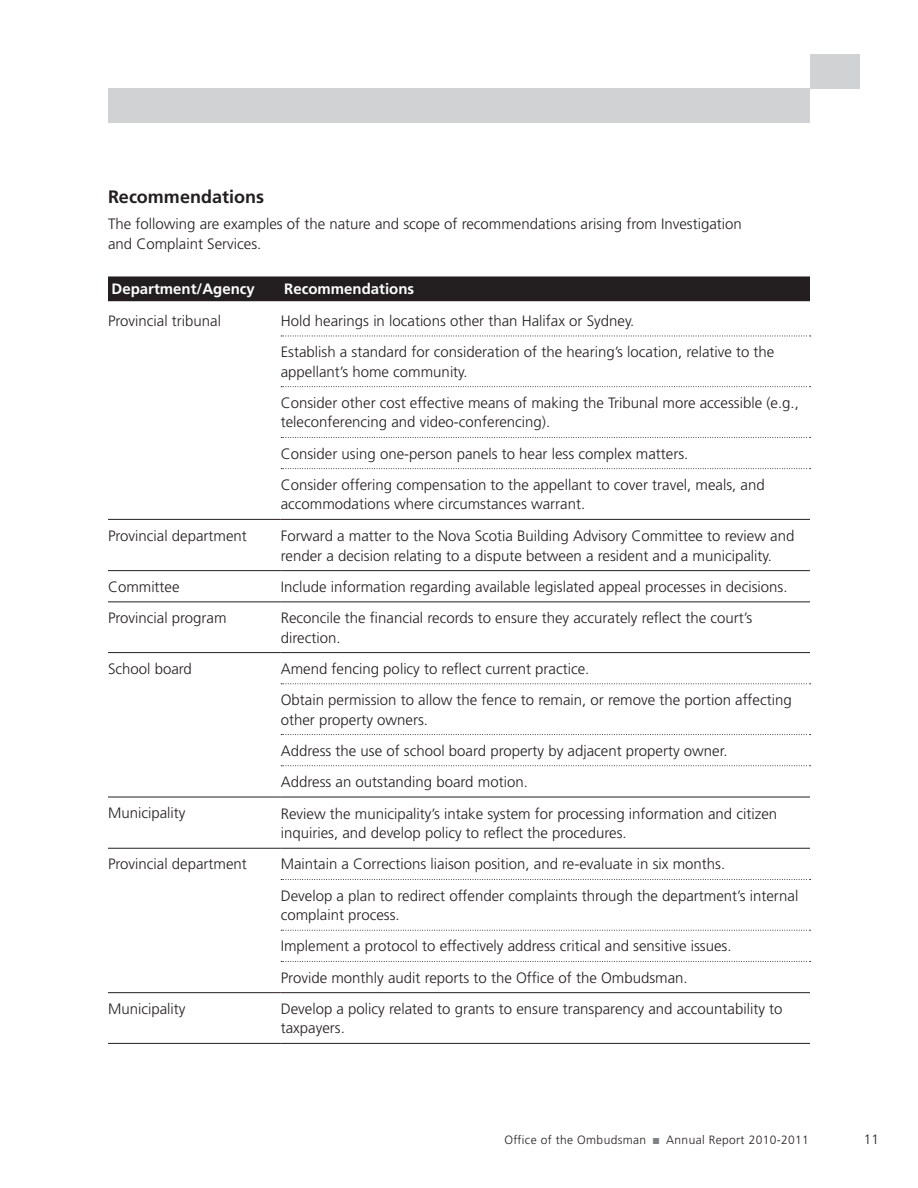
<style>
.page{position:relative;width:918px;height:1188px;background:#fff}
.page>*{position:absolute;margin:0;border:0;box-sizing:border-box;transform-origin:0 0}
.t1{font:700 18px "Frutiger";color:#231f20}
.t2{font:300 15px/31.2px "Frutiger";color:#231f20}
.t3{font:700 15px "Frutiger";color:#fff}
.t4{font:300 13.5px "Frutiger";color:#231f20}
.t5{font:300 12px "Frutiger";letter-spacing:.03em;color:#231f20}
.s1{font-family:"Tech Grapha";font-weight:400;color:#808285}
</style>
<div class="page">
<div style="left:108px;top:88px;width:702px;height:35px;background:#d1d2d4"></div>
<div style="left:810px;top:54px;width:50px;height:35px;background:#d1d2d4"></div>
<div style="left:108px;top:276px;width:702px;height:25px;background:#231f20"></div>
<svg style="left:281px;top:386px;width:530px;height:1px"></svg>
<svg style="left:281px;top:437px;width:530px;height:1px"></svg>
<svg style="left:281px;top:468px;width:530px;height:1px"></svg>
<svg style="left:281px;top:683px;width:530px;height:1px"></svg>
<svg style="left:281px;top:734px;width:530px;height:1px"></svg>
<svg style="left:281px;top:765px;width:530px;height:1px"></svg>
<svg style="left:281px;top:879px;width:530px;height:1px"></svg>
<svg style="left:281px;top:930px;width:530px;height:1px"></svg>
<svg style="left:281px;top:961px;width:530px;height:1px"></svg>
<hr style="left:108px;top:570px;width:173px;height:1px;background:#231f20">
<hr style="left:281px;top:570px;width:529px;height:1px;background:#231f20">
<hr style="left:108px;top:601px;width:173px;height:1px;background:#231f20">
<hr style="left:281px;top:601px;width:529px;height:1px;background:#231f20">
<svg style="left:281px;top:336px;width:530px;height:1px"></svg>
<hr style="left:108px;top:519px;width:173px;height:1px;background:#231f20">
<hr style="left:281px;top:519px;width:529px;height:1px;background:#231f20">
<hr style="left:108px;top:652px;width:173px;height:1px;background:#231f20">
<hr style="left:281px;top:652px;width:529px;height:1px;background:#231f20">
<hr style="left:108px;top:797px;width:173px;height:1px;background:#231f20">
<hr style="left:281px;top:797px;width:529px;height:1px;background:#231f20">
<hr style="left:108px;top:848px;width:173px;height:1px;background:#231f20">
<hr style="left:281px;top:848px;width:529px;height:1px;background:#231f20">
<hr style="left:108px;top:992px;width:173px;height:1px;background:#231f20">
<hr style="left:281px;top:992px;width:529px;height:1px;background:#231f20">
<hr style="left:108px;top:1043px;width:173px;height:1px;background:#231f20">
<hr style="left:281px;top:1043px;width:529px;height:1px;background:#231f20">
<p class="t1" style="left:108px;top:186px;width:158px">Recommendations</p>
<p class="t2" style="left:108px;top:214px;width:636px;line-height:19.5px">The following are examples of the nature and scope of recommendations arising from Investigation and Complaint Services.</p>
<p class="t3" style="left:112px;top:280px;width:145px">Department/Agency</p>
<p class="t3" style="left:284px;top:280px;width:132px">Recommendations</p>
<p class="t2" style="left:108px;top:305px;width:115px">Provincial tribunal</p>
<p class="t2" style="left:281px;top:305px;width:495px">Hold hearings in locations other than Halifax or Sydney.<br>Establish a standard for consideration of the hearing’s location, relative to the</p>
<p class="t2" style="left:281px;top:356px;width:520px">appellant’s home community.<br>Consider other cost effective means of making the Tribunal more accessible (e.g.,</p>
<p class="t2" style="left:281px;top:407px;width:485px">teleconferencing and video-conferencing).<br>Consider using one-person panels to hear less complex matters.<br>Consider offering compensation to the appellant to cover travel, meals, and</p>
<p class="t2" style="left:281px;top:489px;width:306px">accommodations where circumstances warrant.</p>
<p class="t2" style="left:108px;top:520px;width:140px">Provincial department</p>
<p class="t2" style="left:281px;top:526px;width:515px;line-height:19.5px">Forward a matter to the Nova Scotia Building Advisory Committee to review and render a decision relating to a dispute between a resident and a municipality.</p>
<p class="t2" style="left:108px;top:571px;width:73px">Committee</p>
<p class="t2" style="left:281px;top:571px;width:508px">Include information regarding available legislated appeal processes in decisions.</p>
<p class="t2" style="left:108px;top:602px;width:120px">Provincial program</p>
<p class="t2" style="left:281px;top:608px;width:473px;line-height:19.5px">Reconcile the financial records to ensure they accurately reflect the court’s direction.</p>
<p class="t2" style="left:108px;top:653px;width:85px">School board</p>
<p class="t2" style="left:281px;top:653px;width:512px">Amend fencing policy to reflect current practice.<br>Obtain permission to allow the fence to remain, or remove the portion affecting</p>
<p class="t2" style="left:281px;top:704px;width:448px">other property owners.<br>Address the use of school board property by adjacent property owner.<br>Address an outstanding board motion.</p>
<p class="t2" style="left:108px;top:797px;width:79px">Municipality</p>
<p class="t2" style="left:281px;top:804px;width:498px;line-height:19.5px">Review the municipality’s intake system for processing information and citizen inquiries, and develop policy to reflect the procedures.</p>
<p class="t2" style="left:108px;top:849px;width:140px">Provincial department</p>
<p class="t2" style="left:281px;top:849px;width:519px">Maintain a Corrections liaison position, and re-evaluate in six months.<br>Develop a plan to redirect offender complaints through the department’s internal</p>
<p class="t2" style="left:281px;top:899px;width:452px">complaint process.<br>Implement a protocol to effectively address critical and sensitive issues.<br>Provide monthly audit reports to the Office of the Ombudsman.</p>
<p class="t2" style="left:108px;top:993px;width:79px">Municipality</p>
<p class="t2" style="left:281px;top:999px;width:503px;line-height:19.5px">Develop a policy related to grants to ensure transparency and accountability to taxpayers.</p>
<p class="t5" style="left:504px;top:1133px;width:306px">Office of the Ombudsman <span class="s1">A</span> Annual Report 2010-2011</p>
<p class="t4" style="left:864px;top:1132px;width:17px">11</p>
</div>
